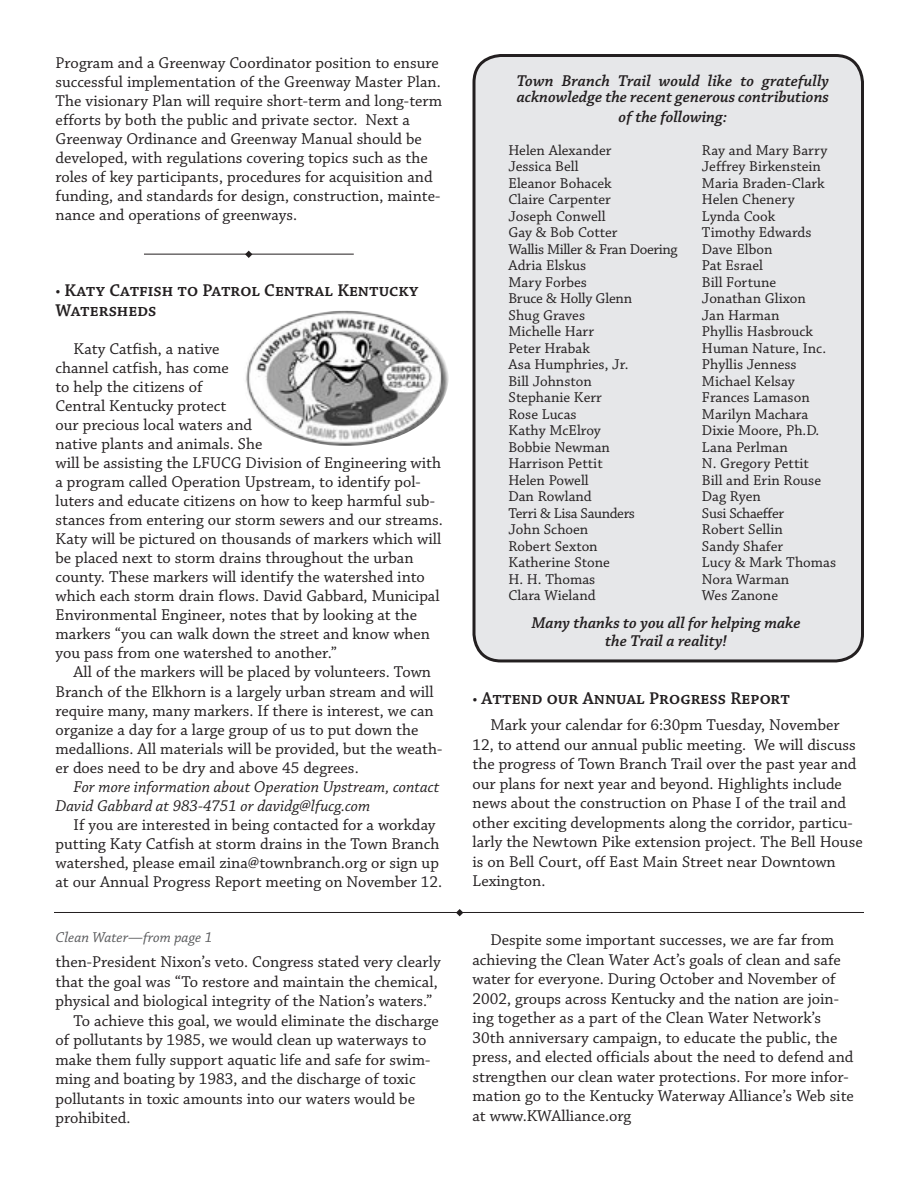
<style>
.page{position:relative;width:918px;height:1188px;background:#fff}
.page>*{position:absolute;margin:0;border:0;box-sizing:border-box;transform-origin:0 0}
.t1{font:18px/19px "Chaparral MM SC 580 12";color:#231f20}
.t2{font:16.5px/19px "Chaparral MM 390 11";color:#231f20}
.t3{font:16.5px/16.5px "Chaparral MM It 580 11";color:#231f20}
.t4{font:16.5px/19px "Chaparral MM It 390 11";color:#231f20}
.t5{font:15px "Chaparral MM 390 10";color:#231f20}
.t6{font:15px "Chaparral MM 390 10";letter-spacing:-.025em;color:#231f20}
.t7{font:15px "Chaparral MM It 390 10";color:#57585a}
.s1{font-family:"Chaparral MM 390 11";font-size:16.5px}
</style>
<div class="page">
<div style="left:472px;top:54px;width:392px;height:607px;background:#e6e7e9"></div>
<img style="left:243px;top:310px;width:206px;height:136px;border-radius:50%">
<hr style="left:54px;top:912px;width:810px;height:1px;background:#231f20">
<svg style="left:456px;top:909px;width:7px;height:7px"></svg>
<hr style="left:144px;top:254px;width:210px;height:1px;background:#231f20">
<svg style="left:245px;top:251px;width:7px;height:7px"></svg>
<p class="t2" style="left:56px;top:53px;width:388px">Program and a Greenway Coordinator position to ensure successful implementation of the Greenway Master Plan.<br>The visionary Plan will require short-term and long-term efforts by both the public and private sector. Next a Greenway Ordinance and Greenway Manual should be developed, with regulations covering topics such as the roles of key participants, procedures for acquisition and funding, and standards for design, construction, mainte&shy;nance and operations of greenways.</p>
<p class="t1" style="left:56px;top:281px;width:364px"><span class="s1">•</span> Katy Catfish to Patrol Central Kentucky<br>Watersheds</p>
<p class="t2" style="left:56px;top:339px;width:389px;text-indent:18px">Katy Catfish, a native<br>channel catfish, has come<br>to help the citizens of<br>Central Kentucky protect<br>our precious local waters and<br>native plants and animals. She<br>will be assisting the LFUCG Division of Engineering with a program called Operation Upstream, to identify pol&shy;luters and educate citizens on how to keep harmful sub&shy;stances from entering our storm sewers and our streams.<br>Katy will be pictured on thousands of markers which will be placed next to storm drains throughout the urban county. These markers will identify the watershed into which each storm drain flows. David Gabbard, Municipal Environmental Engineer, notes that by looking at the markers “you can walk down the street and know when you pass from one watershed to another.”</p>
<p class="t2" style="left:56px;top:663px;width:388px;text-indent:18px">All of the markers will be placed by volunteers. Town Branch of the Elkhorn is a largely urban stream and will require many, many markers. If there is interest, we can organize a day for a large group of us to put down the medallions. All materials will be provided, but the weath&shy;er does need to be dry and above 45 degrees.</p>
<p class="t4" style="left:56px;top:777px;width:385px;text-indent:18px">For more information about Operation Upstream, contact<br>David Gabbard at 983-4751 or davidg@lfucg.com</p>
<p class="t2" style="left:56px;top:815px;width:388px;text-indent:18px">If you are interested in being contacted for a workday putting Katy Catfish at storm drains in the Town Branch watershed, please email zina@townbranch.org or sign up at our Annual Progress Report meeting on November 12.</p>
<p class="t3" style="left:517px;top:72px;width:314px">Town Branch Trail would like to gratefully acknowledge the recent generous contributions</p>
<p class="t3" style="left:619px;top:108px;width:110px">of the following:</p>
<p class="t5" style="left:508px;top:142px;width:105px">Helen Alexander</p>
<p class="t5" style="left:702px;top:142px;width:127px">Ray and Mary Barry</p>
<p class="t5" style="left:508px;top:158px;width:72px">Jessica Bell</p>
<p class="t5" style="left:702px;top:158px;width:121px">Jeffrey Birkenstein</p>
<p class="t5" style="left:508px;top:175px;width:105px">Eleanor Bohacek</p>
<p class="t5" style="left:702px;top:175px;width:124px">Maria Braden-Clark</p>
<p class="t5" style="left:508px;top:191px;width:104px">Claire Carpenter</p>
<p class="t5" style="left:702px;top:191px;width:94px">Helen Chenery</p>
<p class="t5" style="left:508px;top:208px;width:99px">Joseph Conwell</p>
<p class="t5" style="left:702px;top:208px;width:75px">Lynda Cook</p>
<p class="t5" style="left:508px;top:224px;width:111px">Gay &amp; Bob Cotter</p>
<p class="t5" style="left:702px;top:224px;width:111px">Timothy Edwards</p>
<p class="t6" style="left:508px;top:241px;width:171px">Wallis Miller &amp; Fran Doering</p>
<p class="t5" style="left:702px;top:241px;width:72px">Dave Elbon</p>
<p class="t5" style="left:508px;top:257px;width:79px">Adria Elskus</p>
<p class="t5" style="left:702px;top:257px;width:63px">Pat Esrael</p>
<p class="t5" style="left:508px;top:274px;width:80px">Mary Forbes</p>
<p class="t5" style="left:702px;top:274px;width:76px">Bill Fortune</p>
<p class="t5" style="left:508px;top:290px;width:125px">Bruce &amp; Holly Glenn</p>
<p class="t5" style="left:702px;top:290px;width:105px">Jonathan Glixon</p>
<p class="t5" style="left:508px;top:307px;width:78px">Shug Graves</p>
<p class="t5" style="left:702px;top:307px;width:79px">Jan Harman</p>
<p class="t5" style="left:508px;top:323px;width:87px">Michelle Harr</p>
<p class="t5" style="left:702px;top:323px;width:113px">Phyllis Hasbrouck</p>
<p class="t5" style="left:508px;top:340px;width:83px">Peter Hrabak</p>
<p class="t5" style="left:702px;top:340px;width:126px">Human Nature, Inc.</p>
<p class="t5" style="left:508px;top:356px;width:122px">Asa Humphries, Jr.</p>
<p class="t5" style="left:702px;top:356px;width:96px">Phyllis Jenness</p>
<p class="t5" style="left:508px;top:373px;width:85px">Bill Johnston</p>
<p class="t5" style="left:702px;top:373px;width:94px">Michael Kelsay</p>
<p class="t5" style="left:508px;top:389px;width:95px">Stephanie Kerr</p>
<p class="t5" style="left:702px;top:389px;width:109px">Frances Lamason</p>
<p class="t5" style="left:508px;top:406px;width:70px">Rose Lucas</p>
<p class="t5" style="left:702px;top:406px;width:108px">Marilyn Machara</p>
<p class="t5" style="left:508px;top:422px;width:94px">Kathy McElroy</p>
<p class="t5" style="left:702px;top:422px;width:119px">Dixie Moore, Ph.D.</p>
<p class="t5" style="left:508px;top:439px;width:103px">Bobbie Newman</p>
<p class="t5" style="left:702px;top:439px;width:87px">Lana Perlman</p>
<p class="t5" style="left:508px;top:455px;width:96px">Harrison Pettit</p>
<p class="t5" style="left:702px;top:455px;width:108px">N. Gregory Pettit</p>
<p class="t5" style="left:508px;top:472px;width:82px">Helen Powell</p>
<p class="t5" style="left:702px;top:472px;width:121px">Bill and Erin Rouse</p>
<p class="t5" style="left:508px;top:488px;width:85px">Dan Rowland</p>
<p class="t5" style="left:702px;top:488px;width:61px">Dag Ryen</p>
<p class="t6" style="left:508px;top:505px;width:128px">Terri &amp; Lisa Saunders</p>
<p class="t6" style="left:702px;top:505px;width:84px">Susi Schaeffer</p>
<p class="t5" style="left:508px;top:521px;width:81px">John Schoen</p>
<p class="t5" style="left:702px;top:521px;width:82px">Robert Sellin</p>
<p class="t5" style="left:508px;top:538px;width:91px">Robert Sexton</p>
<p class="t5" style="left:702px;top:538px;width:83px">Sandy Shafer</p>
<p class="t5" style="left:508px;top:554px;width:103px">Katherine Stone</p>
<p class="t5" style="left:702px;top:554px;width:136px">Lucy &amp; Mark Thomas</p>
<p class="t5" style="left:508px;top:571px;width:88px">H. H. Thomas</p>
<p class="t5" style="left:702px;top:571px;width:89px">Nora Warman</p>
<p class="t5" style="left:508px;top:587px;width:89px">Clara Wieland</p>
<p class="t5" style="left:702px;top:587px;width:78px">Wes Zanone</p>
<p class="t3" style="left:532px;top:614px;width:270px;line-height:18px;text-align:center">Many thanks to you all for helping make the Trail a reality!</p>
<p class="t1" style="left:473px;top:689px;width:319px"><span class="s1">•</span> Attend our Annual Progress Report</p>
<p class="t2" style="left:473px;top:715px;width:392px;line-height:19.5px;text-indent:18px">Mark your calendar for 6:30pm Tuesday, November 12, to attend our annual public meeting. We will discuss the progress of Town Branch Trail over the past year and our plans for next year and beyond. Highlights include news about the construction on Phase I of the trail and other exciting developments along the corridor, particu&shy;larly the Newtown Pike extension project. The Bell House is on Bell Court, off East Main Street near Downtown Lexington.</p>
<p class="t7" style="left:56px;top:929px;width:158px">Clean Water—from page 1</p>
<p class="t2" style="left:473px;top:930px;width:383px;line-height:19.5px;text-indent:18px">Despite some important successes, we are far from achieving the Clean Water Act’s goals of clean and safe water for everyone. During October and November of 2002, groups across Kentucky and the nation are join&shy;ing together as a part of the Clean Water Network’s 30th anniversary campaign, to educate the public, the press, and elected officials about the need to defend and strengthen our clean water protections. For more infor&shy;mation go to the Kentucky Waterway Alliance’s Web site at www.KWAlliance.org</p>
<p class="t2" style="left:56px;top:952px;width:387px">then-President Nixon’s veto. Congress stated very clearly</p>
<p class="t2" style="left:56px;top:972px;width:384px">that the goal was “To restore and maintain the chemical,</p>
<p class="t2" style="left:56px;top:991px;width:378px">physical and biological integrity of the Nation’s waters.”</p>
<p class="t2" style="left:74px;top:1011px;width:367px">To achieve this goal, we would eliminate the discharge</p>
<p class="t2" style="left:56px;top:1030px;width:372px">of pollutants by 1985, we would clean up waterways to</p>
<p class="t2" style="left:56px;top:1050px;width:376px">make them fully support aquatic life and safe for swim-</p>
<p class="t2" style="left:56px;top:1069px;width:362px">ming and boating by 1983, and the discharge of toxic</p>
<p class="t2" style="left:56px;top:1089px;width:361px">pollutants in toxic amounts into our waters would be</p>
<p class="t2" style="left:56px;top:1108px;width:76px">prohibited.</p>
</div>
